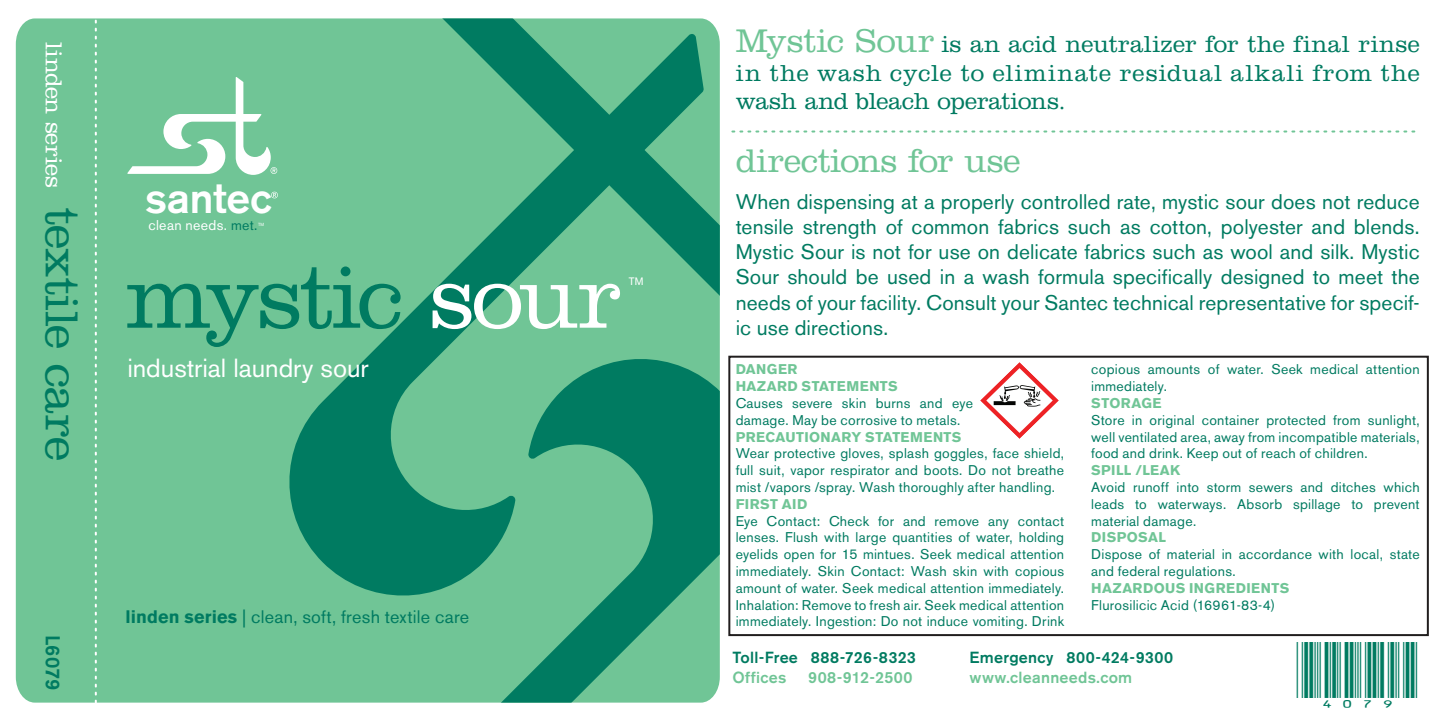
<style>
.page{position:relative;width:1440px;height:720px;background:#fff}
.page>*{position:absolute;margin:0;border:0;box-sizing:border-box;transform-origin:0 0}
.t1{font:300 91px "Clarendon";letter-spacing:-.04em;color:#007b61}
.t2{font:300 48px "Clarendon";letter-spacing:-.01em;color:#007b61}
.t3{font:500 42.2px "Akzidenz Grotesk BE";letter-spacing:-.005em;color:#fff}
.t4{font:300 34px "Clarendon";letter-spacing:-.01em;color:#70c596}
.t5{font:26px "Akzidenz Grotesk BE";color:#fff}
.t6{font:300 24px/28.8px "Clarendon";letter-spacing:.015em;color:#007b61;text-align:justify}
.t7{font:300 24px "Clarendon";letter-spacing:-.015em;color:#fff}
.t8{font:21px/25.2px "Akzidenz Grotesk BE";letter-spacing:.005em;color:#007b61;text-align:justify}
.t9{font:500 20px "Akzidenz Grotesk BE";color:#007b61}
.t10{font:18.2px "ID Automation HC39 M";color:#007b61;scale:1.15 1}
.t11{font:18px "Akzidenz Grotesk BE";letter-spacing:.015em;color:#007b61}
.t12{font:500 16px "Akzidenz Grotesk BE";letter-spacing:.015em;color:#007b61}
.t13{font:500 16px "Akzidenz Grotesk BE";letter-spacing:.02em;color:#70c596}
.t14{font:14px/16.8px "Akzidenz Grotesk BE";letter-spacing:.02em;color:#007b61;text-align:justify}
.t15{font:700 14px/16.8px "Akzidenz Grotesk BE";letter-spacing:.03em;color:#70c596}
.t16{font:14px "Akzidenz Grotesk BE";letter-spacing:.02em;color:#fff}
.t17{font:10.6px "Akzidenz Grotesk BE";color:#fff}
.t18{font:4.4px "Akzidenz Grotesk BE";color:#fff}
.s1{color:#007b61}
.s2{color:#fff}
.s3{font-weight:700}
.s4{font-size:34px;color:#70c596}
</style>
<div class="page">
<div style="left:16px;top:18px;width:390px;height:685px;background:#70c596"></div>
<svg style="left:340px;top:394px;width:380px;height:309px;background:#56b38a"></svg>
<svg style="left:278px;top:34px;width:426px;height:573px;background:#48ab83"></svg>
<svg style="left:406px;top:18px;width:314px;height:376px;background:#4bac84"></svg>
<svg style="left:95px;top:18px;width:2px;height:685px"></svg>
<svg style="left:271px;top:192px;width:7px;height:6px"></svg>
<svg style="left:732px;top:131px;width:682px;height:2px"></svg>
<img style="left:981px;top:362px;width:77px;height:77px">
<div style="left:728px;top:356px;width:701px;height:280px;border:2px solid #211e1e"></div>
<svg style="left:127px;top:77px;width:150px;height:98px"></svg>
<h3 class="t7" style="left:68px;top:42px;width:148px;rotate:90deg">linden series</h3>
<h2 class="t2" style="left:90px;top:207px;width:255px;rotate:90deg">textile care</h2>
<h3 class="t3" style="left:145px;top:173px;width:128px">santec</h3>
<p class="t16" style="left:148px;top:217px;width:111px">clean needs. <span class="s1">met.</span></p>
<p class="t18" style="left:258px;top:222px;width:8px">TM</p>
<h1 class="t1" style="left:126px;top:245px;width:498px">mystic <span class="s2">sour</span></h1>
<h3 class="t5" style="left:127px;top:353px;width:243px">industrial laundry sour</h3>
<p class="t17" style="left:629px;top:275px;width:16px">TM</p>
<h3 class="t9" style="left:65px;top:635px;width:57px;rotate:90deg">L6079</h3>
<p class="t11" style="left:126px;top:606px;width:345px"><span class="s3">linden series</span> | clean, soft, fresh textile care</p>
<h3 class="t6" style="left:736px;top:29px;width:686px"><span class="s4">Mystic Sour</span> is an acid neutralizer for the final rinse in the wash cycle to eliminate residual alkali from the wash and bleach operations.</h3>
<h3 class="t4" style="left:736px;top:141px;width:286px">directions for use</h3>
<p class="t8" style="left:736px;top:189px;width:686px">When dispensing at a properly controlled rate, mystic sour does not reduce tensile strength of common fabrics such as cotton, polyester and blends.<br>Mystic Sour is not for use on delicate fabrics such as wool and silk. Mystic Sour should be used in a wash formula specifically designed to meet the needs of your facility. Consult your Santec technical representative for specif&shy;ic use directions.</p>
<p class="t15" style="left:736px;top:361px;width:164px">DANGER<br>HAZARD STATEMENTS</p>
<p class="t14" style="left:736px;top:395px;width:239px">Causes severe skin burns and eye damage. May be corrosive to metals.</p>
<p class="t15" style="left:736px;top:428px;width:227px">PRECAUTIONARY STATEMENTS</p>
<p class="t14" style="left:736px;top:445px;width:330px">Wear protective gloves, splash goggles, face shield, full suit, vapor respirator and boots. Do not breathe mist /vapors /spray. Wash thoroughly after handling.</p>
<p class="t15" style="left:736px;top:496px;width:73px">FIRST AID</p>
<p class="t14" style="left:736px;top:512px;width:330px">Eye Contact: Check for and remove any contact lenses. Flush with large quantities of water, holding eyelids open for 15 mintues. Seek medical attention immediately. Skin Contact: Wash skin with copious amount of water. Seek medical attention immediately.<br>Inhalation: Remove to fresh air. Seek medical attention immediately. Ingestion: Do not induce vomiting. Drink</p>
<p class="t14" style="left:1091px;top:361px;width:330px">copious amounts of water. Seek medical attention immediately.</p>
<p class="t15" style="left:1091px;top:395px;width:72px">STORAGE</p>
<p class="t14" style="left:1091px;top:412px;width:330px">Store in original container protected from sunlight, well ventilated area, away from incompatible materials, food and drink. Keep out of reach of children.</p>
<p class="t15" style="left:1091px;top:462px;width:90px">SPILL /LEAK</p>
<p class="t14" style="left:1091px;top:479px;width:330px">Avoid runoff into storm sewers and ditches which leads to waterways. Absorb spillage to prevent material damage.</p>
<p class="t15" style="left:1091px;top:529px;width:76px">DISPOSAL</p>
<p class="t14" style="left:1091px;top:546px;width:330px">Dispose of material in accordance with local, state and federal regulations.</p>
<p class="t15" style="left:1091px;top:580px;width:200px">HAZARDOUS INGREDIENTS</p>
<p class="t14" style="left:1091px;top:596px;width:186px">Flurosilicic Acid (16961-83-4)</p>
<p class="t12" style="left:732px;top:648px;width:185px">Toll-Free 888-726-8323</p>
<p class="t13" style="left:732px;top:668px;width:56px">Offices</p>
<p class="t13" style="left:808px;top:668px;width:106px">908-912-2500</p>
<p class="t12" style="left:969px;top:648px;width:205px">Emergency 800-424-9300</p>
<p class="t13" style="left:969px;top:668px;width:164px">www.cleanneeds.com</p>
<h3 class="t10" style="left:1297px;top:681px;width:108px">(4079)</h3>
</div>
